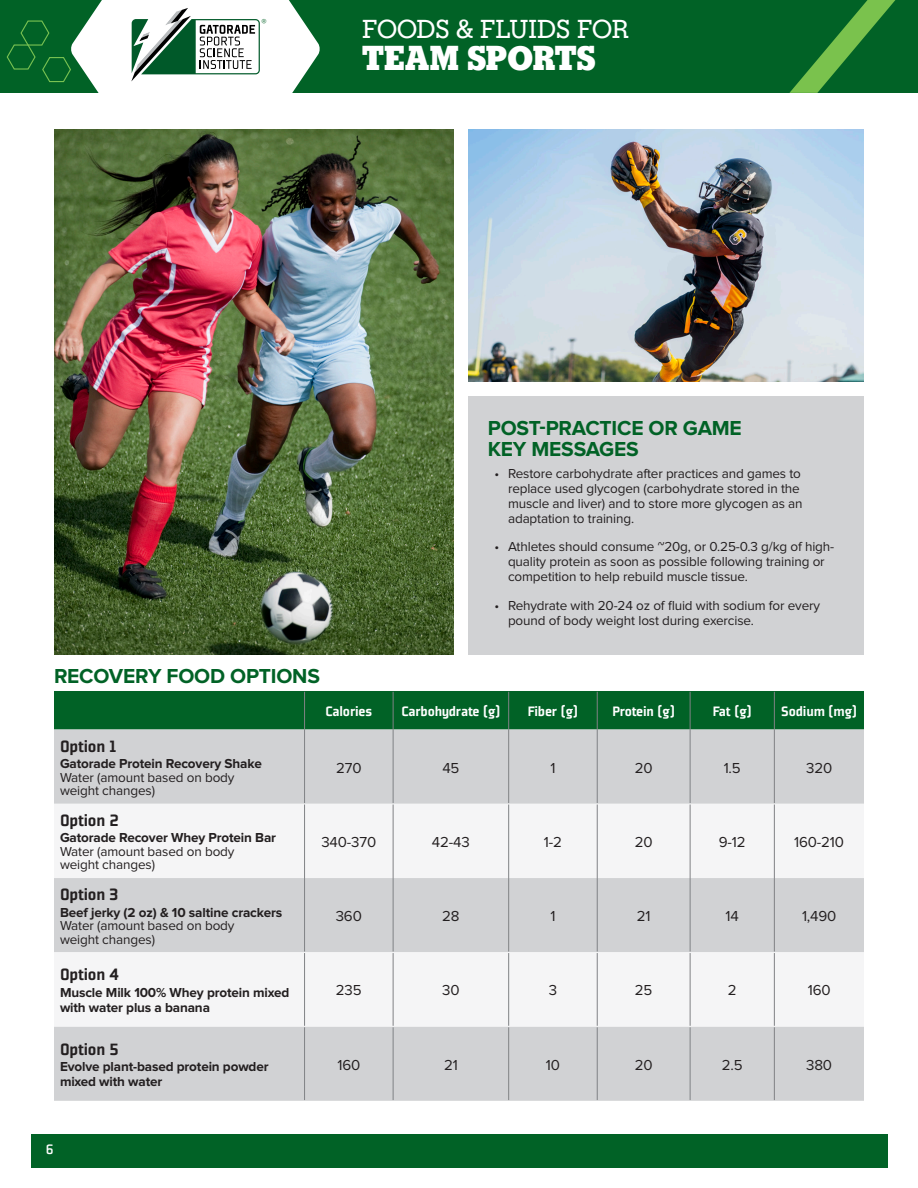
<style>
.page{position:relative;width:918px;height:1188px;background:#fff}
.page>*{position:absolute;margin:0;border:0;box-sizing:border-box;transform-origin:0 0}
.t1{font:900 36px "Gatorade";letter-spacing:-.01em;color:#fff}
.t2{font:500 27px "Gatorade";letter-spacing:-.01em;color:#fff}
.Callout_and_Table_Heading{font:700 21px/21px "Proxima Nova";letter-spacing:-.01em;color:#016226}
.t3{font:900 18px "Plexes Pro";letter-spacing:-.01em;color:#231f20}
.t4{font:15px "Proxima Nova";letter-spacing:-.01em;color:#231f20}
.t5{font:900 15px "Plexes Pro";letter-spacing:-.01em;color:#fff}
.t6{font:500 15px "Plexes Pro";color:#fff}
.t7{font:13.5px/15px "Proxima Nova";letter-spacing:-.01em;color:#231f20}
.t8{font:700 13.5px/15px "Proxima Nova";letter-spacing:-.01em;color:#231f20}
.t9{font:10.5px "Proxima Nova";color:#016226}
</style>
<div class="page">
<div style="left:31px;top:1134px;width:856px;height:34px;background:#016226"></div>
<div style="left:0;top:0;width:918px;height:93px;background:#016226"></div>
<svg style="left:6px;top:0;width:314px;height:143px"></svg>
<svg style="left:789px;top:0;width:107px;height:93px"></svg>
<div style="left:54px;top:691px;width:810px;height:39px;background:#016226"></div>
<div style="left:54px;top:730px;width:810px;height:371px;background:#d1d2d4"></div>
<svg style="left:54px;top:804px;width:810px;height:223px;fill:#f5f5f6"></svg>
<hr style="left:304px;top:692px;width:1px;height:38px;background:#808285">
<hr style="left:393px;top:692px;width:1px;height:38px;background:#808285">
<hr style="left:508px;top:692px;width:1px;height:38px;background:#808285">
<hr style="left:597px;top:692px;width:1px;height:38px;background:#808285">
<hr style="left:690px;top:692px;width:1px;height:38px;background:#808285">
<hr style="left:774px;top:692px;width:1px;height:38px;background:#808285">
<hr style="left:304px;top:730px;width:1px;height:73px;background:#808285">
<hr style="left:393px;top:730px;width:1px;height:73px;background:#808285">
<hr style="left:508px;top:730px;width:1px;height:73px;background:#808285">
<hr style="left:597px;top:730px;width:1px;height:73px;background:#808285">
<hr style="left:690px;top:730px;width:1px;height:73px;background:#808285">
<hr style="left:774px;top:730px;width:1px;height:73px;background:#808285">
<hr style="left:304px;top:805px;width:1px;height:73px;background:#808285">
<hr style="left:393px;top:805px;width:1px;height:73px;background:#808285">
<hr style="left:508px;top:805px;width:1px;height:73px;background:#808285">
<hr style="left:597px;top:805px;width:1px;height:73px;background:#808285">
<hr style="left:690px;top:805px;width:1px;height:73px;background:#808285">
<hr style="left:774px;top:805px;width:1px;height:73px;background:#808285">
<hr style="left:304px;top:878px;width:1px;height:74px;background:#808285">
<hr style="left:393px;top:878px;width:1px;height:74px;background:#808285">
<hr style="left:508px;top:878px;width:1px;height:74px;background:#808285">
<hr style="left:597px;top:878px;width:1px;height:74px;background:#808285">
<hr style="left:690px;top:878px;width:1px;height:74px;background:#808285">
<hr style="left:774px;top:878px;width:1px;height:74px;background:#808285">
<hr style="left:304px;top:953px;width:1px;height:73px;background:#808285">
<hr style="left:393px;top:953px;width:1px;height:73px;background:#808285">
<hr style="left:508px;top:953px;width:1px;height:73px;background:#808285">
<hr style="left:597px;top:953px;width:1px;height:73px;background:#808285">
<hr style="left:690px;top:953px;width:1px;height:73px;background:#808285">
<hr style="left:774px;top:953px;width:1px;height:73px;background:#808285">
<hr style="left:304px;top:1027px;width:1px;height:73px;background:#808285">
<hr style="left:393px;top:1027px;width:1px;height:73px;background:#808285">
<hr style="left:508px;top:1027px;width:1px;height:73px;background:#808285">
<hr style="left:597px;top:1027px;width:1px;height:73px;background:#808285">
<hr style="left:690px;top:1027px;width:1px;height:73px;background:#808285">
<hr style="left:774px;top:1027px;width:1px;height:73px;background:#808285">
<div style="left:469px;top:396px;width:395px;height:258px;background:#d1d2d4"></div>
<img style="left:469px;top:130px;width:395px;height:251px">
<img style="left:55px;top:130px;width:399px;height:524px">
<p class="t9" style="left:261px;top:17px;width:7px">®</p>
<h2 class="t2" style="left:362px;top:14px;width:268px">FOODS &amp; FLUIDS FOR</h2>
<h1 class="t1" style="left:362px;top:37px;width:235px">TEAM SPORTS</h1>
<p class="Callout_and_Table_Heading" style="left:54px;top:666px;width:268px">RECOVERY FOOD OPTIONS</p>
<p class="Callout_and_Table_Heading" style="left:488px;top:418px;width:256px">POST-PRACTICE OR GAME<br>KEY MESSAGES</p>
<p class="t7" style="left:508px;top:466px;width:296px;text-indent:-14px">• Restore carbohydrate after practices and games to replace used glycogen (carbohydrate stored in the muscle and liver) and to store more glycogen as an adaptation to training.</p>
<p class="t7" style="left:508px;top:540px;width:328px;text-indent:-14px">• Athletes should consume ~20g, or 0.25-0.3 g/kg of high&shy;quality protein as soon as possible following training or competition to help rebuild muscle tissue.</p>
<p class="t7" style="left:508px;top:598px;width:314px;text-indent:-14px">• Rehydrate with 20-24 oz of fluid with sodium for every pound of body weight lost during exercise.</p>
<p class="t3" style="left:60px;top:735px;width:58px">Option 1</p>
<p class="t8" style="left:60px;top:757px;width:203px">Gatorade Protein Recovery Shake</p>
<p class="t7" style="left:60px;top:771px;width:176px;line-height:13.5px">Water (amount based on body weight changes)</p>
<p class="t3" style="left:60px;top:809px;width:61px">Option 2</p>
<p class="t8" style="left:60px;top:831px;width:218px">Gatorade Recover Whey Protein Bar</p>
<p class="t7" style="left:60px;top:845px;width:176px;line-height:13.5px">Water (amount based on body weight changes)</p>
<p class="t3" style="left:60px;top:883px;width:60px">Option 3</p>
<p class="t8" style="left:60px;top:905px;width:224px">Beef jerky (2 oz) &amp; 10 saltine crackers</p>
<p class="t7" style="left:60px;top:919px;width:176px;line-height:13.5px">Water (amount based on body weight changes)</p>
<p class="t5" style="left:325px;top:702px;width:48px">Calories</p>
<p class="t5" style="left:401px;top:702px;width:101px">Carbohydrate (g)</p>
<p class="t5" style="left:528px;top:702px;width:52px">Fiber (g)</p>
<p class="t5" style="left:613px;top:702px;width:64px">Protein (g)</p>
<p class="t5" style="left:713px;top:702px;width:40px">Fat (g)</p>
<p class="t5" style="left:781px;top:702px;width:77px">Sodium (mg)</p>
<p class="t4" style="left:336px;top:759px;width:27px">270</p>
<p class="t4" style="left:442px;top:759px;width:19px">45</p>
<p class="t4" style="left:550px;top:759px;width:7px">1</p>
<p class="t4" style="left:635px;top:759px;width:19px">20</p>
<p class="t4" style="left:724px;top:759px;width:19px">1.5</p>
<p class="t4" style="left:806px;top:759px;width:28px">320</p>
<p class="t4" style="left:321px;top:833px;width:56px">340-370</p>
<p class="t4" style="left:432px;top:833px;width:39px">42-43</p>
<p class="t4" style="left:544px;top:833px;width:20px">1-2</p>
<p class="t4" style="left:635px;top:833px;width:19px">20</p>
<p class="t4" style="left:719px;top:833px;width:28px">9-12</p>
<p class="t4" style="left:794px;top:833px;width:51px">160-210</p>
<p class="t4" style="left:336px;top:908px;width:28px">360</p>
<p class="t4" style="left:442px;top:908px;width:19px">28</p>
<p class="t4" style="left:550px;top:908px;width:7px">1</p>
<p class="t4" style="left:637px;top:908px;width:15px">21</p>
<p class="t4" style="left:726px;top:908px;width:15px">14</p>
<p class="t4" style="left:802px;top:908px;width:36px">1,490</p>
<p class="t3" style="left:60px;top:964px;width:61px">Option 4</p>
<p class="t8" style="left:60px;top:985px;width:231px">Muscle Milk 100% Whey protein mixed with water plus a banana</p>
<p class="t4" style="left:336px;top:982px;width:27px">235</p>
<p class="t4" style="left:442px;top:982px;width:19px">30</p>
<p class="t4" style="left:549px;top:982px;width:10px">3</p>
<p class="t4" style="left:635px;top:982px;width:19px">25</p>
<p class="t4" style="left:728px;top:982px;width:10px">2</p>
<p class="t4" style="left:808px;top:982px;width:24px">160</p>
<p class="t3" style="left:60px;top:1038px;width:60px">Option 5</p>
<p class="t8" style="left:60px;top:1060px;width:210px">Evolve plant-based protein powder mixed with water</p>
<p class="t4" style="left:337px;top:1056px;width:24px">160</p>
<p class="t4" style="left:444px;top:1056px;width:15px">21</p>
<p class="t4" style="left:546px;top:1056px;width:16px">10</p>
<p class="t4" style="left:635px;top:1056px;width:19px">20</p>
<p class="t4" style="left:722px;top:1056px;width:22px">2.5</p>
<p class="t4" style="left:806px;top:1056px;width:27px">380</p>
<p class="t6" style="left:46px;top:1140px;width:9px">6</p>
</div>
